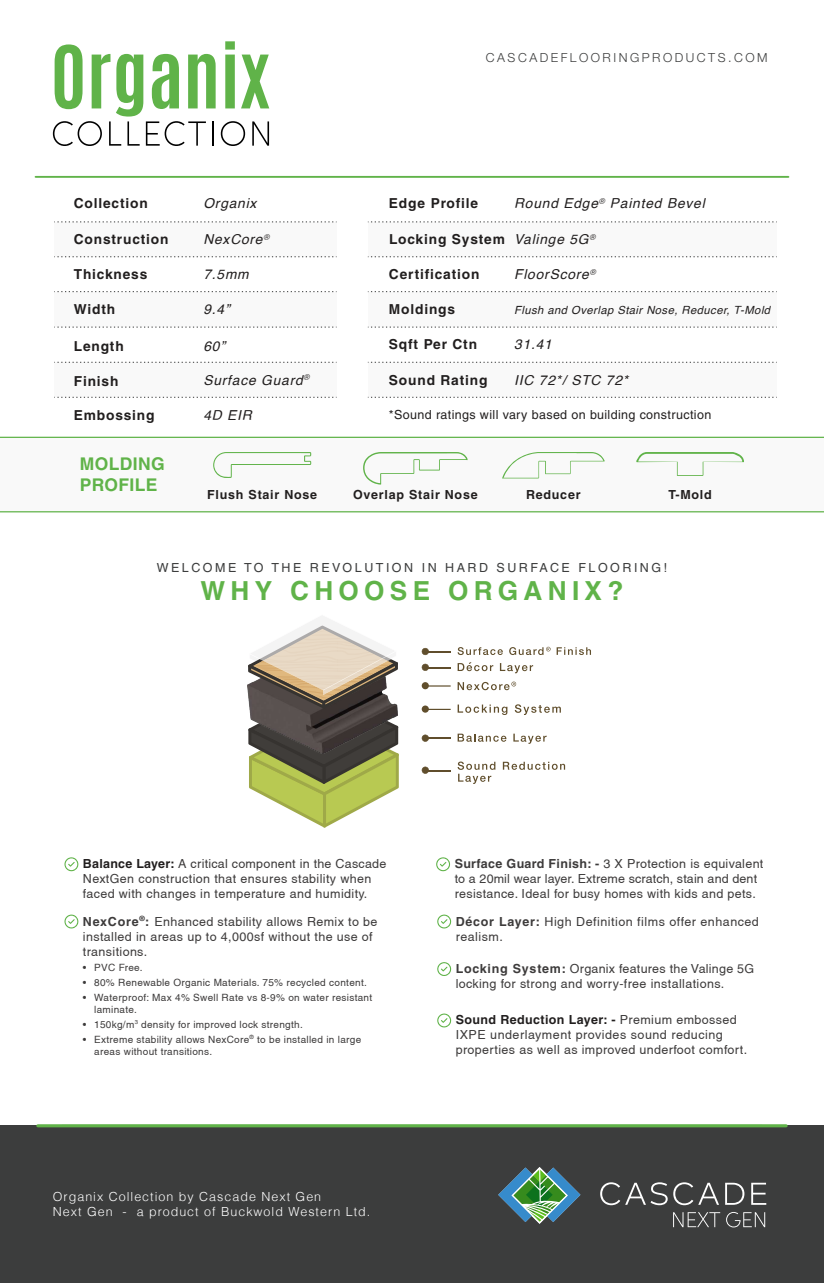
<style>
.page{position:relative;width:824px;height:1283px;background:#fff}
.page>*{position:absolute;margin:0;border:0;box-sizing:border-box;transform-origin:0 0}
.t1{font:700 26.25px "Helvetica CE";letter-spacing:.2em;color:#60b349}
.t2{font:700 17.5px/21px "Helvetica CE";letter-spacing:.02em;color:#60b349}
.t3{font:700 13.75px "Helvetica CE";letter-spacing:.06em;color:#211e1e}
.t4{font:italic 13.75px "Helvetica";letter-spacing:.06em;color:#211e1e}
.t5{font:12.5px/15px "Helvetica";letter-spacing:.03em;color:#3d3b3b}
.t6{font:300 12.5px/15px "Helvetica";letter-spacing:.08em;color:#fff}
.t7{font:12.5px "Helvetica CE";letter-spacing:.03em;color:#211e1e}
.t8{font:12.5px "Helvetica CE";letter-spacing:.2em;color:#3c3d3d}
.t9{font:700 12.5px "Helvetica CE";letter-spacing:.06em;color:#211e1e}
.t10{font:700 12.5px "Helvetica CE";letter-spacing:.03em;color:#211e1e}
.t11{font:300 12.5px "Helvetica Neue LT Std";letter-spacing:.2em;color:#3c3d3d}
.t12{font:italic 11.25px "Helvetica";letter-spacing:.04em;color:#211e1e}
.t13{font:10px/12px "Helvetica";letter-spacing:.03em;color:#3d3b3b}
.s1{font-family:"Helvetica";font-weight:400;font-style:italic}
.s2{font-family:"Helvetica CE";font-weight:700;color:#211e1e}
.s3{font-family:"Helvetica CE";font-weight:700}
.s4{font-family:"Helvetica";font-weight:400;color:#3d3b3b}
</style>
<div class="page">
<div style="left:54px;top:222px;width:282px;height:35px;background:#f9f9f9"></div>
<div style="left:54px;top:292px;width:282px;height:35px;background:#f9f9f9"></div>
<div style="left:54px;top:362px;width:282px;height:35px;background:#f9f9f9"></div>
<div style="left:368px;top:222px;width:408px;height:35px;background:#f9f9f9"></div>
<div style="left:368px;top:292px;width:408px;height:35px;background:#f9f9f9"></div>
<div style="left:368px;top:362px;width:408px;height:35px;background:#f9f9f9"></div>
<svg style="left:0;top:436px;width:824px;height:76px"></svg>
<svg style="left:368px;top:222px;width:409px;height:1px"></svg>
<svg style="left:368px;top:256px;width:409px;height:1px"></svg>
<svg style="left:368px;top:291px;width:409px;height:1px"></svg>
<svg style="left:368px;top:327px;width:409px;height:1px"></svg>
<svg style="left:368px;top:362px;width:409px;height:1px"></svg>
<svg style="left:54px;top:222px;width:283px;height:1px"></svg>
<svg style="left:54px;top:256px;width:283px;height:1px"></svg>
<svg style="left:54px;top:291px;width:283px;height:1px"></svg>
<svg style="left:54px;top:327px;width:283px;height:1px"></svg>
<svg style="left:54px;top:362px;width:283px;height:1px"></svg>
<svg style="left:368px;top:397px;width:409px;height:1px"></svg>
<svg style="left:54px;top:397px;width:283px;height:1px"></svg>
<svg style="left:53px;top:41px;width:216px;height:105px"></svg>
<hr style="left:36px;top:176px;width:752px;height:2px;background:#60b349">
<div style="left:0;top:1125px;width:824px;height:157px;background:#3c3d3d"></div>
<svg style="left:38px;top:1124px;width:748px;height:3px;fill:#60b349"></svg>
<svg style="left:502px;top:452px;width:103px;height:26px"></svg>
<svg style="left:636px;top:452px;width:108px;height:24px"></svg>
<svg style="left:363px;top:452px;width:105px;height:32px"></svg>
<svg style="left:213px;top:452px;width:98px;height:26px"></svg>
<svg style="left:673px;top:1212px;width:47px;height:14px"></svg>
<svg style="left:726px;top:1212px;width:39px;height:15px"></svg>
<svg style="left:600px;top:1182px;width:119px;height:22px"></svg>
<svg style="left:725px;top:1182px;width:19px;height:22px"></svg>
<svg style="left:751px;top:1182px;width:15px;height:22px"></svg>
<svg style="left:498px;top:1167px;width:82px;height:56px"></svg>
<svg style="left:458px;top:647px;width:45px;height:8px"></svg>
<svg style="left:556px;top:647px;width:35px;height:8px"></svg>
<svg style="left:509px;top:646px;width:41px;height:9px"></svg>
<svg style="left:500px;top:663px;width:33px;height:10px"></svg>
<svg style="left:458px;top:681px;width:58px;height:9px"></svg>
<svg style="left:458px;top:733px;width:48px;height:8px"></svg>
<svg style="left:513px;top:733px;width:34px;height:10px"></svg>
<svg style="left:503px;top:761px;width:62px;height:8px"></svg>
<svg style="left:458px;top:761px;width:37px;height:22px"></svg>
<svg style="left:422px;top:647px;width:29px;height:8px"></svg>
<svg style="left:422px;top:663px;width:29px;height:7px"></svg>
<svg style="left:422px;top:682px;width:29px;height:7px"></svg>
<svg style="left:422px;top:705px;width:29px;height:7px"></svg>
<svg style="left:422px;top:734px;width:7px;height:7px"></svg>
<hr style="left:425px;top:737px;width:26px;height:2px;background:#604e2c">
<svg style="left:422px;top:766px;width:7px;height:7px"></svg>
<hr style="left:425px;top:769px;width:26px;height:2px;background:#604e2c">
<svg style="left:458px;top:704px;width:49px;height:10px"></svg>
<svg style="left:515px;top:704px;width:46px;height:10px"></svg>
<svg style="left:248px;top:616px;width:151px;height:211px"></svg>
<svg style="left:458px;top:662px;width:35px;height:9px"></svg>
<svg style="left:436px;top:857px;width:14px;height:14px"></svg>
<svg style="left:64px;top:914px;width:14px;height:14px"></svg>
<svg style="left:437px;top:914px;width:14px;height:14px"></svg>
<svg style="left:437px;top:962px;width:14px;height:13px"></svg>
<svg style="left:64px;top:857px;width:14px;height:14px"></svg>
<svg style="left:437px;top:1013px;width:14px;height:14px"></svg>
<p class="t3" style="left:74px;top:195px;width:75px">Collection</p>
<p class="t4" style="left:203px;top:193px;width:55px">Organix</p>
<p class="t3" style="left:74px;top:231px;width:96px">Construction</p>
<p class="t4" style="left:203px;top:228px;width:67px">NexCore<sup>®</sup></p>
<p class="t3" style="left:74px;top:266px;width:75px">Thickness</p>
<p class="t4" style="left:203px;top:264px;width:47px">7.5mm</p>
<p class="t3" style="left:74px;top:301px;width:43px">Width</p>
<p class="t4" style="left:203px;top:299px;width:28px">9.4”</p>
<p class="t3" style="left:74px;top:338px;width:51px">Length</p>
<p class="t3" style="left:74px;top:373px;width:46px">Finish</p>
<p class="t4" style="left:203px;top:335px;width:23px">60”</p>
<p class="t4" style="left:203px;top:369px;width:108px">Surface Guard<sup>®</sup></p>
<p class="t3" style="left:74px;top:406px;width:82px">Embossing</p>
<p class="t4" style="left:203px;top:404px;width:50px">4D EIR</p>
<p class="t11" style="left:486px;top:50px;width:283px">CASCADEFLOORINGPRODUCTS.COM</p>
<p class="t3" style="left:389px;top:195px;width:91px">Edge Profile</p>
<p class="t4" style="left:514px;top:193px;width:192px">Round Edge<sup>®</sup> Painted Bevel</p>
<p class="t3" style="left:389px;top:231px;width:208px">Locking System <span class="s1">Valinge 5G</span><sup>®</sup></p>
<p class="t3" style="left:389px;top:266px;width:92px">Certification</p>
<p class="t4" style="left:514px;top:264px;width:83px">FloorScore<sup>®</sup></p>
<p class="t3" style="left:389px;top:301px;width:68px">Moldings</p>
<p class="t3" style="left:389px;top:336px;width:90px">Sqft Per Ctn</p>
<p class="t12" style="left:514px;top:301px;width:257px">Flush and Overlap Stair Nose, Reducer, T-Mold</p>
<p class="t4" style="left:514px;top:334px;width:39px">31.41</p>
<p class="t4" style="left:514px;top:369px;width:116px">IIC 72*/ STC 72*</p>
<p class="t3" style="left:389px;top:371px;width:100px">Sound Rating</p>
<p class="t7" style="left:389px;top:407px;width:324px">*Sound ratings will vary based on building construction</p>
<h2 class="t2" style="left:80px;top:453px;width:86px">MOLDING<br>PROFILE</h2>
<p class="t9" style="left:207px;top:487px;width:111px">Flush Stair Nose</p>
<p class="t9" style="left:353px;top:487px;width:126px">Overlap Stair Nose</p>
<p class="t9" style="left:526px;top:487px;width:56px">Reducer</p>
<p class="t9" style="left:668px;top:487px;width:45px">T-Mold</p>
<p class="t8" style="left:157px;top:560px;width:512px">WELCOME TO THE REVOLUTION IN HARD SURFACE FLOORING!</p>
<h1 class="t1" style="left:201px;top:574px;width:424px">WHY CHOOSE ORGANIX?</h1>
<p class="t5" style="left:83px;top:855px;width:305px"><span class="s2">Balance Layer:</span> A critical component in the Cascade<br>NextGen construction that ensures stability when faced with changes in temperature and humidity.</p>
<p class="t5" style="left:83px;top:913px;width:296px"><span class="s3">NexCore</span><sup>®</sup><span class="s3">:</span> Enhanced stability allows Remix to be installed in areas up to 4,000sf without the use of transitions.</p>
<p class="t13" style="left:83px;top:960px;width:61px">• PVC Free.</p>
<p class="t13" style="left:83px;top:975px;width:285px">• 80% Renewable Organic Materials. 75% recycled content.</p>
<p class="t13" style="left:94px;top:990px;width:279px;text-indent:-11px">• Waterproof: Max 4% Swell Rate vs 8-9% on water resistant laminate.</p>
<p class="t13" style="left:83px;top:1017px;width:221px">• 150kg/m<sup>3</sup> density for improved lock strength.</p>
<p class="t13" style="left:94px;top:1032px;width:269px;text-indent:-11px">• Extreme stability allows NexCore<sup>®</sup> to be installed in large areas without transitions.</p>
<p class="t6" style="left:53px;top:1188px;width:319px">Organix Collection by Cascade Next Gen<br>Next Gen - a product of Buckwold Western Ltd.</p>
<p class="t5" style="left:455px;top:855px;width:310px"><span class="s3">Surface Guard Finish: -</span> 3 X Protection is equivalent to a 20mil wear layer. Extreme scratch, stain and dent resistance. Ideal for busy homes with kids and pets.</p>
<p class="t5" style="left:456px;top:913px;width:305px"><span class="s3">Décor Layer:</span> High Definition films offer enhanced realism.</p>
<p class="t5" style="left:456px;top:960px;width:300px"><span class="s3">Locking System:</span> Organix features the Valinge 5G locking for strong and worry-free installations.</p>
<p class="t10" style="left:456px;top:1011px;width:282px">Sound Reduction Layer: - <span class="s4">Premium embossed</span></p>
<p class="t5" style="left:456px;top:1026px;width:293px">IXPE underlayment provides sound reducing properties as well as improved underfoot comfort.</p>
</div>
